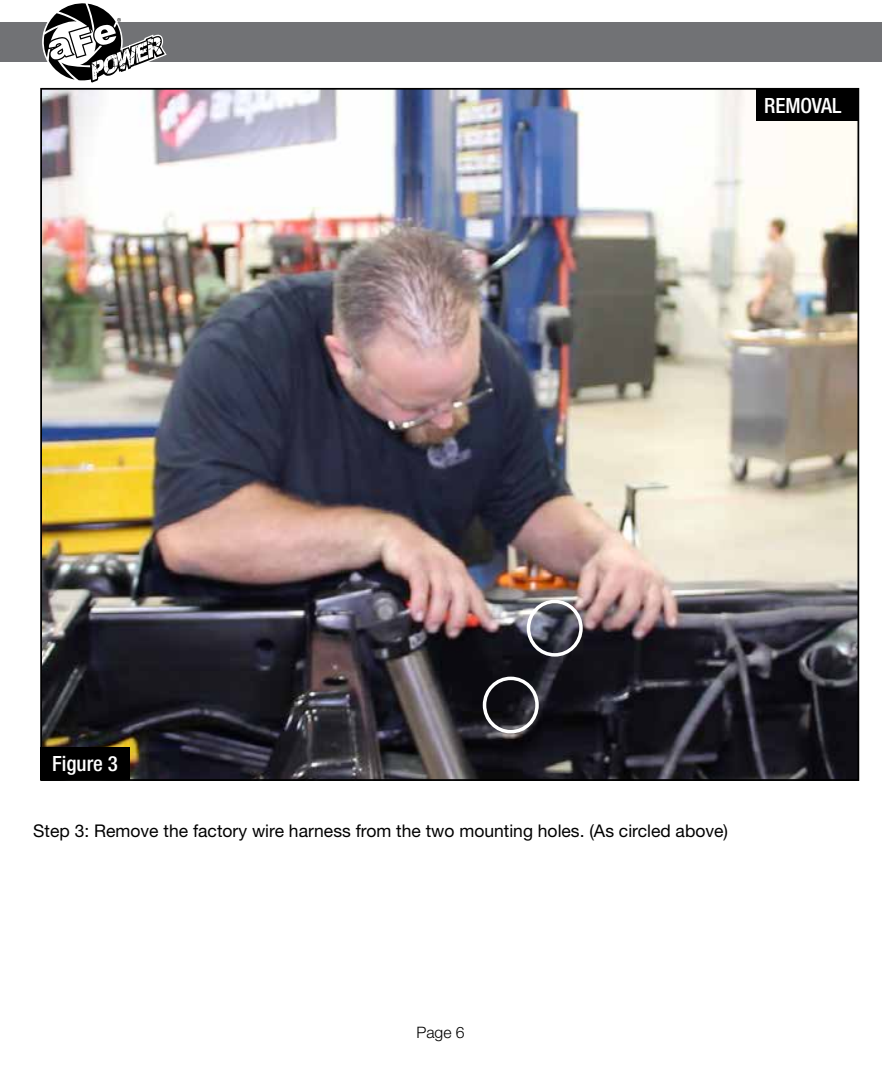
<style>
.page{position:relative;width:882px;height:1071px;background:#fff}
.page>*{position:absolute;margin:0;border:0;box-sizing:border-box;transform-origin:0 0}
.t1{font:500 condensed 21px "Helvetica Neue";color:#fff}
.t2{font:17.5px "Helvetica Neue";color:#000}
.t3{font:300 15.75px "Helvetica Neue";color:#000}
</style>
<div class="page">
<div style="left:0;top:23px;width:882px;height:39px;background:#717275"></div>
<svg style="left:43px;top:3px;width:124px;height:80px"></svg>
<img style="left:43px;top:91px;width:813px;height:687px">
<div style="left:756px;top:88px;width:103px;height:33px;background:#000"></div>
<div style="left:527px;top:600px;width:56px;height:57px;border:4px solid #fff;border-radius:50%"></div>
<div style="left:483px;top:677px;width:56px;height:56px;border:4px solid #fff;border-radius:50%"></div>
<div style="left:40px;top:747px;width:90px;height:33px;background:#000"></div>
<p class="t1" style="left:764px;top:93px;width:79px">REMOVAL</p>
<p class="t1" style="left:52px;top:751px;width:67px">Figure 3</p>
<p class="t2" style="left:33px;top:820px;width:696px">Step 3: Remove the factory wire harness from the two mounting holes. (As circled above)</p>
<p class="t3" style="left:416px;top:1023px;width:50px">Page 6</p>
</div>
